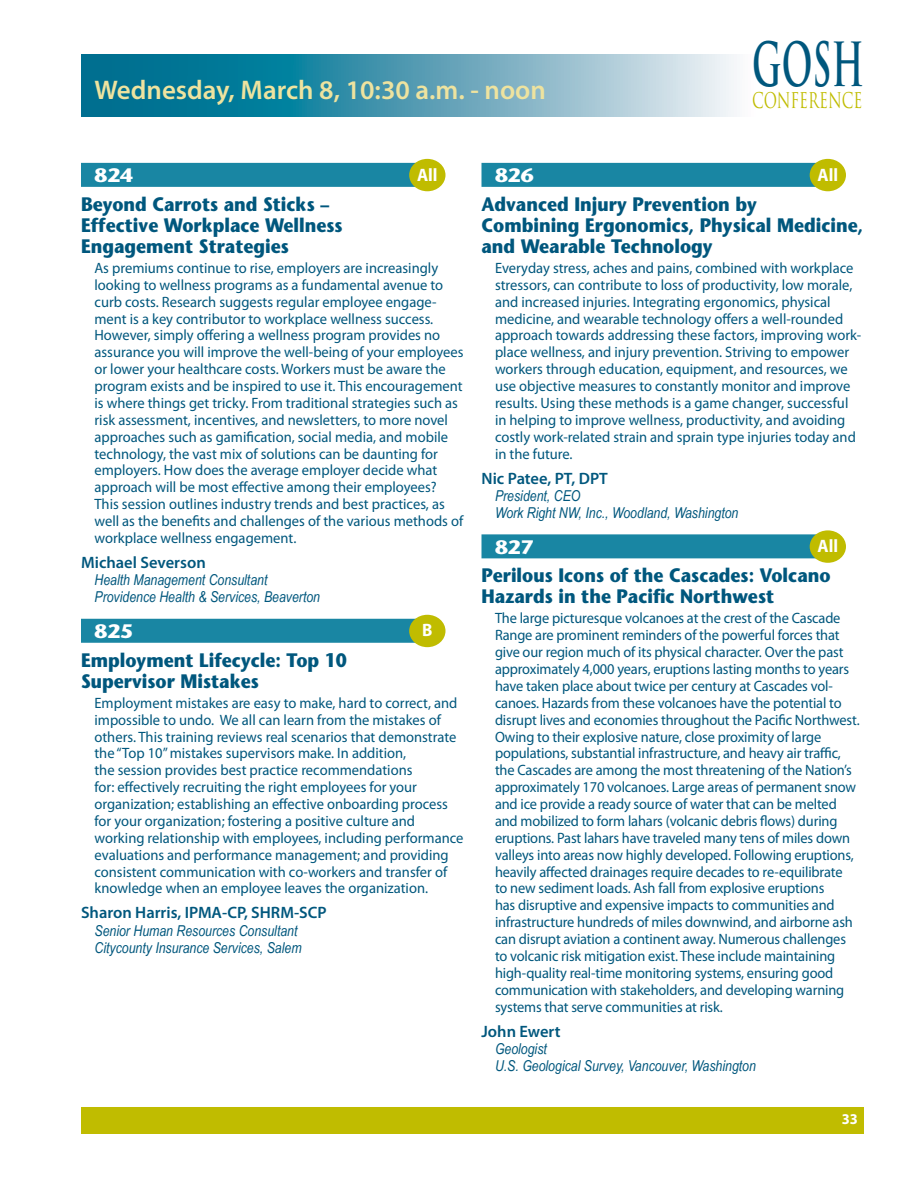
<style>
.page{position:relative;width:918px;height:1188px;background:#fff}
.page>*{position:absolute;margin:0;border:0;box-sizing:border-box;transform-origin:0 0}
.GOSH{font:700 59.25px "Trajan Pro";color:#00577d;scale:.56 1}
.Session_heading_sm{font:600 27px "Myriad Pro";color:#eee39f}
.t1{font:21.15px "Trajan Pro";color:#c0bc00;scale:.69 1}
.Class_Title{font:700 19.5px/21px "Stone Sans";color:#00577d;scale:.9 1}
.Class_-Level{font:700 19.5px "Stone Sans";color:#fff;scale:1.05 1}
.t2{font:700 18px "Myriad Pro";letter-spacing:-.005em;color:#fff;scale:.95 1}
.Speaker_Subtitle{font:600 16.5px "Myriad Pro";color:#00577d}
.Body_text{font:15px/17px "Myriad Pro";color:#00577d}
.Body_text-2{font:15px/16.8px "Myriad Pro";color:#00577d;scale:.96 1}
.Info-caption{font:italic 15px "Arial Narrow";color:#00577d}
.PAGE_Right{font:700 15px "Myriad Pro";color:#fff}
</style>
<div class="page">
<svg style="left:81px;top:54px;width:653px;height:62px;background:#57a0b7"></svg>
<div style="left:81px;top:1107px;width:783px;height:27px;background:#c0bc00"></div>
<div style="left:81px;top:163px;width:342px;height:24px;background:#1986a3"></div>
<div style="left:81px;top:619px;width:342px;height:24px;background:#1986a3"></div>
<div style="left:409px;top:159px;width:37px;height:32px;background:#c0bc00;border-radius:50%"></div>
<div style="left:409px;top:615px;width:37px;height:32px;background:#c0bc00;border-radius:50%"></div>
<div style="left:482px;top:163px;width:342px;height:24px;background:#1986a3"></div>
<div style="left:482px;top:534px;width:342px;height:24px;background:#1986a3"></div>
<div style="left:810px;top:159px;width:36px;height:32px;background:#c0bc00;border-radius:50%"></div>
<div style="left:810px;top:530px;width:36px;height:33px;background:#c0bc00;border-radius:50%"></div>
<p class="GOSH" style="left:752px;top:27px;width:201px">GOSH</p>
<p class="Session_heading_sm" style="left:94px;top:75px;width:453px">Wednesday, March 8, 10:30 a.m. - noon</p>
<p class="t1" style="left:752px;top:87px;width:161px">CONFERENCE</p>
<p class="Class_-Level" style="left:94px;top:163px;width:38px">824</p>
<p class="t2" style="left:417px;top:164px;width:23px">All</p>
<p class="Class_Title" style="left:81px;top:193px;width:292px">Beyond Carrots and Sticks –<br>Effective Workplace Wellness<br>Engagement Strategies</p>
<p class="Body_text" style="left:94px;top:260px;width:370px">As premiums continue to rise, employers are increasingly looking to wellness programs as a fundamental avenue to curb costs. Research suggests regular employee engage&shy;ment is a key contributor to workplace wellness success.<br>However, simply offering a wellness program provides no assurance you will improve the well-being of your employees or lower your healthcare costs. Workers must be aware the program exists and be inspired to use it. This encouragement is where things get tricky. From traditional strategies such as risk assessment, incentives, and newsletters, to more novel approaches such as gamification, social media, and mobile technology, the vast mix of solutions can be daunting for employers. How does the average employer decide what approach will be most effective among their employees?<br>This session outlines industry trends and best practices, as well as the benefits and challenges of the various methods of workplace wellness engagement.</p>
<p class="Speaker_Subtitle" style="left:81px;top:553px;width:126px">Michael Severson</p>
<p class="Info-caption" style="left:94px;top:570px;width:174px">Health Management Consultant</p>
<p class="Info-caption" style="left:94px;top:587px;width:227px">Providence Health &amp; Services, Beaverton</p>
<p class="Class_-Level" style="left:94px;top:619px;width:38px">825</p>
<p class="t2" style="left:422px;top:620px;width:12px">B</p>
<p class="Class_Title" style="left:81px;top:649px;width:297px">Employment Lifecycle: Top 10<br>Supervisor Mistakes</p>
<p class="Body_text" style="left:94px;top:695px;width:371px">Employment mistakes are easy to make, hard to correct, and impossible to undo. We all can learn from the mistakes of others. This training reviews real scenarios that demonstrate the “Top 10” mistakes supervisors make. In addition,<br>the session provides best practice recommendations<br>for: effectively recruiting the right employees for your organization; establishing an effective onboarding process for your organization; fostering a positive culture and working relationship with employees, including performance evaluations and performance management; and providing consistent communication with co-workers and transfer of knowledge when an employee leaves the organization.</p>
<p class="Speaker_Subtitle" style="left:81px;top:904px;width:247px">Sharon Harris, IPMA-CP, SHRM-SCP</p>
<p class="Info-caption" style="left:94px;top:920px;width:205px">Senior Human Resources Consultant</p>
<p class="Info-caption" style="left:94px;top:937px;width:209px">Citycounty Insurance Services, Salem</p>
<p class="Class_-Level" style="left:495px;top:163px;width:38px">826</p>
<p class="t2" style="left:818px;top:164px;width:23px">All</p>
<p class="Class_Title" style="left:482px;top:193px;width:426px">Advanced Injury Prevention by<br>Combining Ergonomics, Physical Medicine, and Wearable Technology</p>
<p class="Body_text" style="left:495px;top:260px;width:368px">Everyday stress, aches and pains, combined with workplace stressors, can contribute to loss of productivity, low morale, and increased injuries. Integrating ergonomics, physical medicine, and wearable technology offers a well-rounded approach towards addressing these factors, improving work&shy;place wellness, and injury prevention. Striving to empower workers through education, equipment, and resources, we use objective measures to constantly monitor and improve results. Using these methods is a game changer, successful in helping to improve wellness, productivity, and avoiding costly work-related strain and sprain type injuries today and in the future.</p>
<p class="Speaker_Subtitle" style="left:482px;top:469px;width:128px">Nic Patee, PT, DPT</p>
<p class="Info-caption" style="left:495px;top:485px;width:87px">President, CEO</p>
<p class="Info-caption" style="left:495px;top:502px;width:245px">Work Right NW, Inc., Woodland, Washington</p>
<p class="Class_-Level" style="left:495px;top:535px;width:38px">827</p>
<p class="t2" style="left:818px;top:536px;width:23px">All</p>
<p class="Class_Title" style="left:482px;top:565px;width:389px">Perilous Icons of the Cascades: Volcano<br>Hazards in the Pacific Northwest</p>
<p class="Body_text-2" style="left:495px;top:610px;width:382px">The large picturesque volcanoes at the crest of the Cascade Range are prominent reminders of the powerful forces that give our region much of its physical character. Over the past approximately 4,000 years, eruptions lasting months to years have taken place about twice per century at Cascades vol&shy;canoes. Hazards from these volcanoes have the potential to disrupt lives and economies throughout the Pacific Northwest.<br>Owing to their explosive nature, close proximity of large populations, substantial infrastructure, and heavy air traffic, the Cascades are among the most threatening of the Nation’s approximately 170 volcanoes. Large areas of permanent snow and ice provide a ready source of water that can be melted and mobilized to form lahars (volcanic debris flows) during eruptions. Past lahars have traveled many tens of miles down valleys into areas now highly developed. Following eruptions, heavily affected drainages require decades to re-equilibrate<br>to new sediment loads. Ash fall from explosive eruptions<br>has disruptive and expensive impacts to communities and infrastructure hundreds of miles downwind, and airborne ash can disrupt aviation a continent away. Numerous challenges to volcanic risk mitigation exist. These include maintaining high-quality real-time monitoring systems, ensuring good communication with stakeholders, and developing warning systems that serve communities at risk.</p>
<p class="Speaker_Subtitle" style="left:482px;top:1022px;width:81px">John Ewert</p>
<p class="Info-caption" style="left:495px;top:1038px;width:53px">Geologist</p>
<p class="Info-caption" style="left:495px;top:1055px;width:262px">U.S. Geological Survey, Vancouver, Washington</p>
<p class="PAGE_Right" style="left:842px;top:1110px;width:18px">33</p>
</div>
